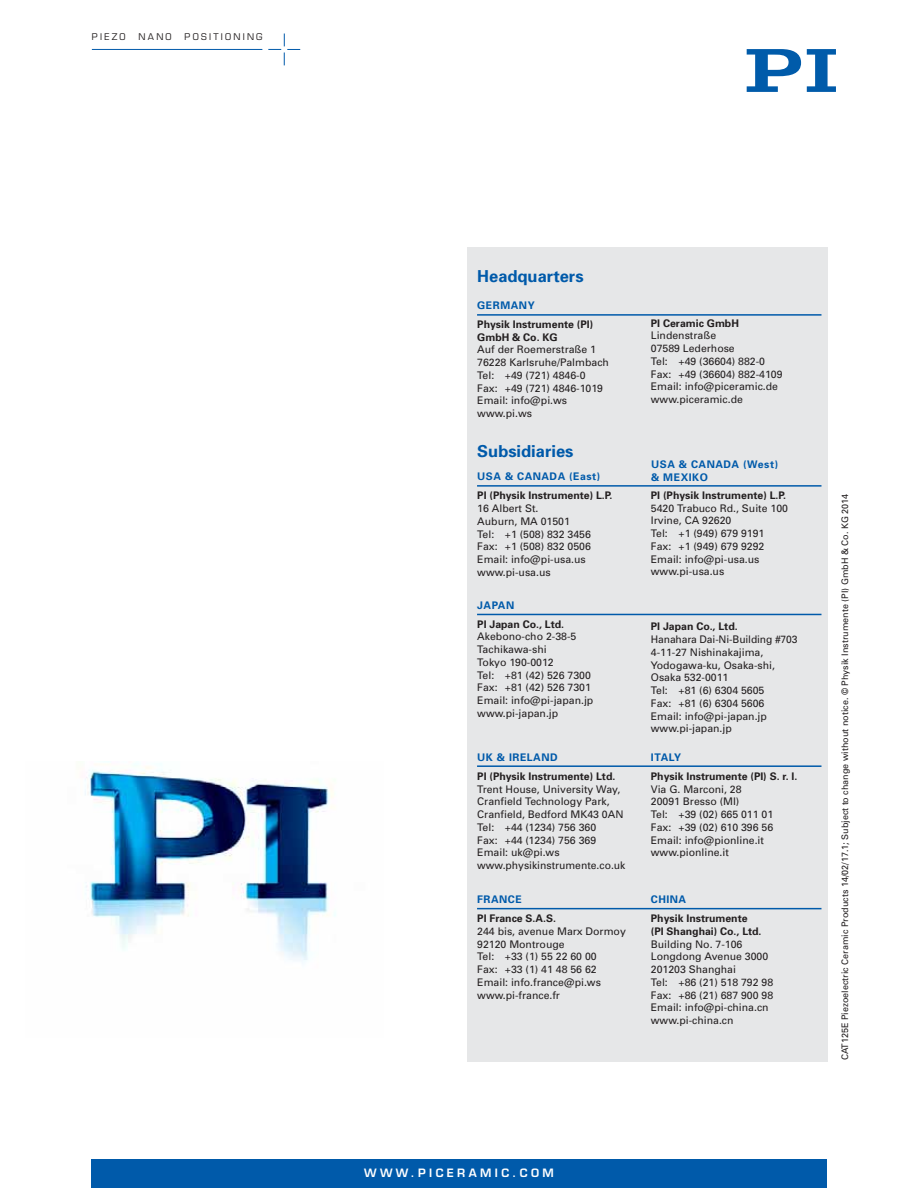
<style>
.page{position:relative;width:918px;height:1188px;background:#fff}
.page>*{position:absolute;margin:0;border:0;box-sizing:border-box;transform-origin:0 0}
.t1{font:700 16.5px "Univers";color:#005aaa}
.t2{font:600 11.25px "Eurostile LT";letter-spacing:.3em;color:#fff}
.t3{font:10.5px/12.8px "Univers";color:#231f20}
.t4{font:700 10.5px/12.8px "Univers";color:#231f20}
.t5{font:700 10.5px/12.8px "Univers";letter-spacing:.05em;color:#005aaa}
.t6{font:9px "Univers";color:#231f20}
.t7{font:9px "Eurostile LT+TWNHST";letter-spacing:.25em;color:#231f20}
</style>
<div class="page">
<svg style="left:747px;top:49px;width:54px;height:43px"></svg>
<svg style="left:807px;top:49px;width:29px;height:43px"></svg>
<hr style="left:92px;top:49px;width:170px;height:1px;background:#005aaa">
<svg style="left:268px;top:34px;width:32px;height:31px"></svg>
<img style="left:85px;top:763px;width:251px;height:200px">
<div style="left:467px;top:247px;width:360px;height:815px;background:#e6e7e8"></div>
<hr style="left:477px;top:314px;width:344px;height:2px;background:#005aaa">
<hr style="left:477px;top:485px;width:344px;height:2px;background:#005aaa">
<hr style="left:477px;top:614px;width:344px;height:1px;background:#005aaa">
<hr style="left:477px;top:765px;width:344px;height:2px;background:#005aaa">
<hr style="left:477px;top:908px;width:344px;height:1px;background:#005aaa">
<div style="left:91px;top:1160px;width:736px;height:28px;background:#005aaa"></div>
<p class="t7" style="left:92px;top:34px;width:35px">PIEZO</p>
<p class="t7" style="left:139px;top:34px;width:35px">NANO</p>
<p class="t7" style="left:185px;top:34px;width:79px">POSITIONING</p>
<h1 class="t1" style="left:477px;top:270px;width:108px">Headquarters</h1>
<p class="t5" style="left:477px;top:300px;width:59px">GERMANY</p>
<p class="t4" style="left:477px;top:319px;width:117px">Physik Instrumente (PI)<br>GmbH &amp; Co. KG</p>
<p class="t3" style="left:477px;top:344px;width:133px">Auf der Roemerstraße 1<br>76228 Karlsruhe/Palmbach<br>Tel: +49 (721) 4846-0<br>Fax: +49 (721) 4846-1019<br>Email: info@pi.ws www.pi.ws</p>
<h1 class="t1" style="left:477px;top:445px;width:98px">Subsidiaries</h1>
<p class="t5" style="left:477px;top:471px;width:125px">USA &amp; CANADA (East)</p>
<p class="t4" style="left:477px;top:490px;width:137px">PI (Physik Instrumente) L.P.</p>
<p class="t3" style="left:477px;top:503px;width:115px">16 Albert St.<br>Auburn, MA 01501<br>Tel: +1 (508) 832 3456<br>Fax: +1 (508) 832 0506<br>Email: info@pi-usa.us www.pi-usa.us</p>
<p class="t5" style="left:477px;top:599px;width:38px">JAPAN</p>
<p class="t4" style="left:477px;top:619px;width:88px">PI Japan Co., Ltd.</p>
<p class="t3" style="left:477px;top:631px;width:118px">Akebono-cho 2-38-5<br>Tachikawa-shi<br>Tokyo 190-0012<br>Tel: +81 (42) 526 7300<br>Fax: +81 (42) 526 7301<br>Email: info@pi-japan.jp www.pi-japan.jp</p>
<p class="t5" style="left:477px;top:751px;width:82px">UK &amp; IRELAND</p>
<p class="t4" style="left:477px;top:771px;width:140px">PI (Physik Instrumente) Ltd.</p>
<p class="t3" style="left:477px;top:783px;width:150px">Trent House, University Way,<br>Cranfield Technology Park,<br>Cranfield, Bedford MK43 0AN<br>Tel: +44 (1234) 756 360<br>Fax: +44 (1234) 756 369<br>Email: uk@pi.ws www.physikinstrumente.co.uk</p>
<p class="t5" style="left:477px;top:894px;width:46px">FRANCE</p>
<p class="t4" style="left:477px;top:913px;width:80px">PI France S.A.S.</p>
<p class="t3" style="left:477px;top:926px;width:150px">244 bis, avenue Marx Dormoy<br>92120 Montrouge<br>Tel: +33 (1) 55 22 60 00<br>Fax: +33 (1) 41 48 56 62<br>Email: info.france@pi.ws www.pi-france.fr</p>
<p class="t4" style="left:651px;top:318px;width:89px">PI Ceramic GmbH</p>
<p class="t3" style="left:651px;top:330px;width:133px">Lindenstraße<br>07589 Lederhose<br>Tel: +49 (36604) 882-0<br>Fax: +49 (36604) 882-4109<br>Email: info@piceramic.de www.piceramic.de</p>
<p class="t5" style="left:651px;top:459px;width:129px">USA &amp; CANADA (West) &amp; MEXIKO</p>
<p class="t4" style="left:651px;top:490px;width:137px">PI (Physik Instrumente) L.P.</p>
<p class="t3" style="left:651px;top:503px;width:139px">5420 Trabuco Rd., Suite 100<br>Irvine, CA 92620<br>Tel: +1 (949) 679 9191<br>Fax: +1 (949) 679 9292<br>Email: info@pi-usa.us www.pi-usa.us</p>
<p class="t4" style="left:651px;top:621px;width:88px">PI Japan Co., Ltd.</p>
<p class="t3" style="left:651px;top:634px;width:148px">Hanahara Dai-Ni-Building #703<br>4-11-27 Nishinakajima,<br>Yodogawa-ku, Osaka-shi,<br>Osaka 532-0011<br>Tel: +81 (6) 6304 5605<br>Fax: +81 (6) 6304 5606<br>Email: info@pi-japan.jp www.pi-japan.jp</p>
<p class="t5" style="left:651px;top:751px;width:32px">ITALY</p>
<p class="t4" style="left:651px;top:771px;width:148px">Physik Instrumente (PI) S. r. l.</p>
<p class="t3" style="left:651px;top:783px;width:124px">Via G. Marconi, 28<br>20091 Bresso (MI)<br>Tel: +39 (02) 665 011 01<br>Fax: +39 (02) 610 396 56<br>Email: info@pionline.it www.pionline.it</p>
<p class="t5" style="left:651px;top:894px;width:37px">CHINA</p>
<p class="t4" style="left:651px;top:913px;width:112px">Physik Instrumente (PI Shanghai) Co., Ltd.</p>
<p class="t3" style="left:651px;top:938px;width:124px">Building No. 7-106<br>Longdong Avenue 3000<br>201203 Shanghai<br>Tel: +86 (21) 518 792 98<br>Fax: +86 (21) 687 900 98<br>Email: info@pi-china.cn www.pi-china.cn</p>
<p class="t2" style="left:364px;top:1169px;width:191px">WWW.PICERAMIC.COM</p>
<p class="t6" style="left:842px;top:1060px;width:568px;rotate:-90deg">CAT125E Piezoelectric Ceramic Products 14/02/17.1; Subject to change without notice. © Physik Instrumente (PI) GmbH &amp; Co. KG 2014</p>
</div>
